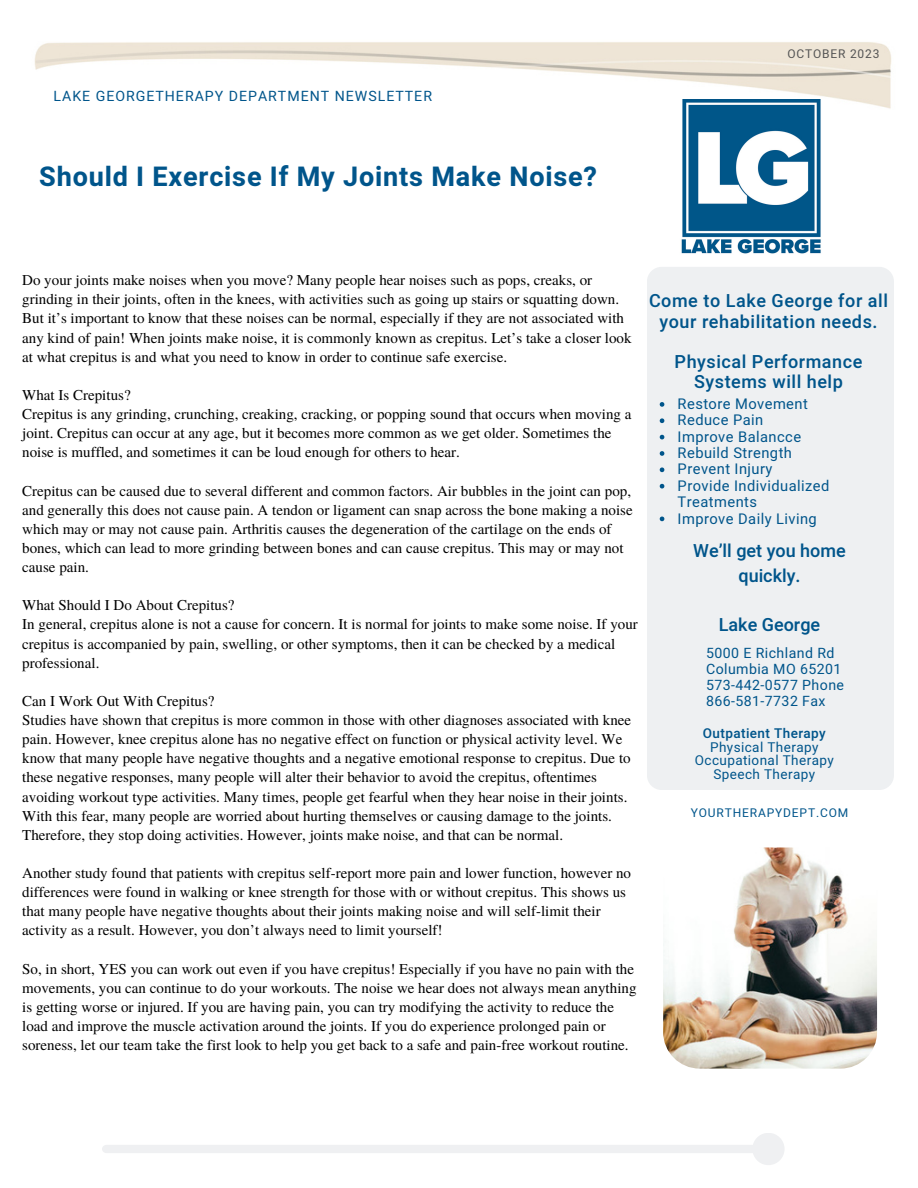
<style>
.page{position:relative;width:918px;height:1188px;background:#fff}
.page>*{position:absolute;margin:0;border:0;box-sizing:border-box;transform-origin:0 0}
.t1{font:700 27px "Heebo";letter-spacing:.03em;color:#00558b}
.t2{font:500 18px/20.2px "Heebo";letter-spacing:.03em;color:#00558b;text-align:center}
.t3{font:500 18px/24.8px "Heebo";color:#00558b;text-align:center}
.t4{font:15px/19.2px "Te X Gyre Termes";color:#000}
.t5{font:14.7px/16.4px "Heebo";letter-spacing:.03em;color:#00558b}
.t6{font:14.1px "Heebo";letter-spacing:.03em;color:#00558b}
.t7{font:14.1px "Heebo";letter-spacing:.07em;color:#00558b}
.t8{font:13.5px "Heebo";letter-spacing:.03em;color:#00558b}
.t9{font:500 13.5px "Heebo";letter-spacing:.03em;color:#00558b}
.t10{font:12px "Heebo";letter-spacing:.07em;color:#00558b}
.t11{font:12px "Heebo";letter-spacing:.07em;color:#545454}
</style>
<div class="page">
<div style="left:647px;top:267px;width:247px;height:523px;background:#eef0f2;border-radius:15px"></div>
<svg style="left:102px;top:1133px;width:682px;height:32px"></svg>
<img style="left:663px;top:848px;width:214px;height:221px;border-radius:36px">
<svg style="left:660px;top:402px;width:4px;height:5px"></svg>
<svg style="left:660px;top:418px;width:4px;height:5px"></svg>
<svg style="left:660px;top:435px;width:4px;height:4px"></svg>
<svg style="left:660px;top:451px;width:4px;height:5px"></svg>
<svg style="left:660px;top:467px;width:4px;height:5px"></svg>
<svg style="left:660px;top:484px;width:4px;height:5px"></svg>
<svg style="left:660px;top:517px;width:4px;height:4px"></svg>
<img style="left:681px;top:99px;width:140px;height:155px">
<p class="t7" style="left:54px;top:86px;width:380px">LAKE GEORGETHERAPY DEPARTMENT NEWSLETTER</p>
<p class="t1" style="left:39px;top:158px;width:559px">Should I Exercise If My Joints Make Noise?</p>
<p class="t11" style="left:787px;top:46px;width:94px">OCTOBER 2023</p>
<p class="t4" style="left:22px;top:270px;width:611px">Do your joints make noises when you move? Many people hear noises such as pops, creaks, or grinding in their joints, often in the knees, with activities such as going up stairs or squatting down.<br>But it’s important to know that these noises can be normal, especially if they are not associated with any kind of pain! When joints make noise, it is commonly known as crepitus. Let’s take a closer look at what crepitus is and what you need to know in order to continue safe exercise.</p>
<p class="t4" style="left:22px;top:384px;width:110px">What Is Crepitus?</p>
<p class="t4" style="left:22px;top:404px;width:611px">Crepitus is any grinding, crunching, creaking, cracking, or popping sound that occurs when moving a joint. Crepitus can occur at any age, but it becomes more common as we get older. Sometimes the noise is muffled, and sometimes it can be loud enough for others to hear.</p>
<p class="t4" style="left:22px;top:480px;width:612px">Crepitus can be caused due to several different and common factors. Air bubbles in the joint can pop, and generally this does not cause pain. A tendon or ligament can snap across the bone making a noise which may or may not cause pain. Arthritis causes the degeneration of the cartilage on the ends of bones, which can lead to more grinding between bones and can cause crepitus. This may or may not cause pain.</p>
<p class="t4" style="left:22px;top:595px;width:214px">What Should I Do About Crepitus?</p>
<p class="t4" style="left:22px;top:614px;width:617px">In general, crepitus alone is not a cause for concern. It is normal for joints to make some noise. If your crepitus is accompanied by pain, swelling, or other symptoms, then it can be checked by a medical professional.</p>
<p class="t4" style="left:22px;top:690px;width:194px">Can I Work Out With Crepitus?</p>
<p class="t4" style="left:22px;top:710px;width:610px">Studies have shown that crepitus is more common in those with other diagnoses associated with knee pain. However, knee crepitus alone has no negative effect on function or physical activity level. We know that many people have negative thoughts and a negative emotional response to crepitus. Due to these negative responses, many people will alter their behavior to avoid the crepitus, oftentimes avoiding workout type activities. Many times, people get fearful when they hear noise in their joints.<br>With this fear, many people are worried about hurting themselves or causing damage to the joints.<br>Therefore, they stop doing activities. However, joints make noise, and that can be normal.</p>
<p class="t4" style="left:22px;top:863px;width:610px">Another study found that patients with crepitus self-report more pain and lower function, however no differences were found in walking or knee strength for those with or without crepitus. This shows us that many people have negative thoughts about their joints making noise and will self-limit their activity as a result. However, you don’t always need to limit yourself!</p>
<p class="t4" style="left:22px;top:958px;width:616px">So, in short, YES you can work out even if you have crepitus! Especially if you have no pain with the movements, you can continue to do your workouts. The noise we hear does not always mean anything is getting worse or injured. If you are having pain, you can try modifying the activity to reduce the load and improve the muscle activation around the joints. If you do experience prolonged pain or soreness, let our team take the first look to help you get back to a safe and pain-free workout routine.</p>
<p class="t2" style="left:649px;top:292px;width:240px">Come to Lake George for all your rehabilitation needs.</p>
<p class="t2" style="left:675px;top:352px;width:189px">Physical Performance<br>Systems will help</p>
<p class="t5" style="left:678px;top:396px;width:132px">Restore Movement</p>
<p class="t5" style="left:678px;top:413px;width:87px">Reduce Pain</p>
<p class="t5" style="left:678px;top:429px;width:125px">Improve Balancce</p>
<p class="t5" style="left:678px;top:445px;width:116px">Rebuild Strength</p>
<p class="t5" style="left:678px;top:462px;width:96px">Prevent Injury</p>
<p class="t5" style="left:678px;top:478px;width:153px">Provide Individualized<br>Treatments</p>
<p class="t5" style="left:678px;top:511px;width:141px">Improve Daily Living</p>
<p class="t3" style="left:693px;top:539px;width:154px">We’ll get you home quickly.</p>
<p class="t3" style="left:719px;top:613px;width:103px">Lake George</p>
<p class="t6" style="left:706px;top:644px;width:130px">5000 E Richland Rd</p>
<p class="t6" style="left:706px;top:659px;width:137px">Columbia MO 65201</p>
<p class="t6" style="left:706px;top:675px;width:140px">573-442-0577 Phone</p>
<p class="t6" style="left:706px;top:691px;width:121px">866-581-7732 Fax</p>
<p class="t9" style="left:703px;top:724px;width:124px">Outpatient Therapy</p>
<p class="t8" style="left:710px;top:738px;width:110px">Physical Therapy</p>
<p class="t8" style="left:695px;top:751px;width:140px">Occupational Therapy</p>
<p class="t8" style="left:714px;top:765px;width:103px">Speech Therapy</p>
<p class="t10" style="left:691px;top:805px;width:159px">YOURTHERAPYDEPT.COM</p>
</div>
